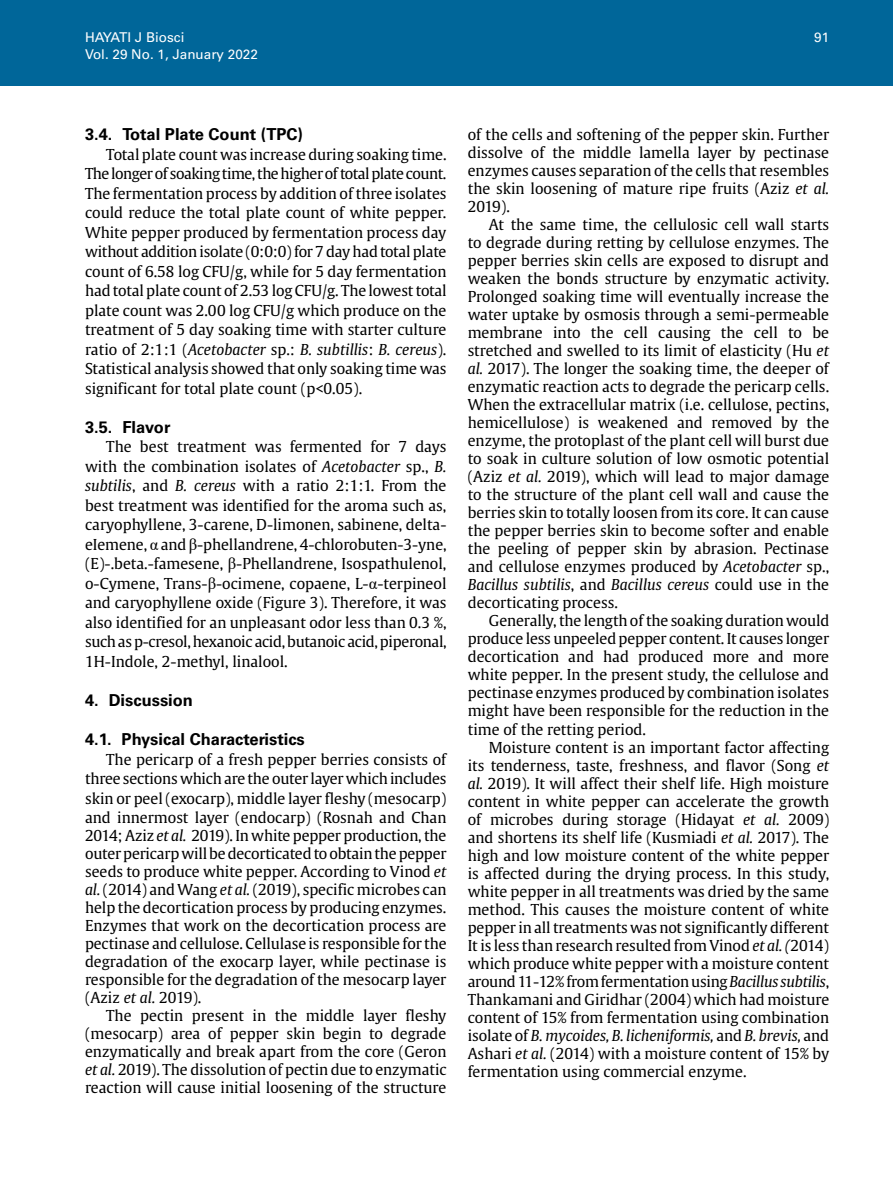
<style>
.page{position:relative;width:893px;height:1191px;background:#fff}
.page>*{position:absolute;margin:0;border:0;box-sizing:border-box;transform-origin:0 0}
.t1{font:700 16.5px "Univers LT Std";color:#000}
.t2{font:15px/18px "Gulliver";color:#000;text-align:justify}
.t3{font:13.5px "Univers LT Std";color:#fff}
.s1{font-style:italic}
.s2{font-family:"Times New Roman";font-size:16.5px}
</style>
<div class="page">
<div style="left:0;top:0;width:893px;height:85px;background:#069"></div>
<p class="t3" style="left:85px;top:30px;width:101px">HAYATI J Biosci</p>
<p class="t3" style="left:814px;top:30px;width:17px">91</p>
<p class="t3" style="left:85px;top:46px;width:174px">Vol. 29 No. 1, January 2022</p>
<p class="t1" style="left:85px;top:125px;width:219px">3.4. Total Plate Count (TPC)</p>
<p class="t2" style="left:85px;top:144px;width:363px;line-height:19.5px;text-indent:21px">Total plate count was increase during soaking time.<br>The longer of soaking time, the higher of total plate count.<br>The fermentation process by addition of three isolates could reduce the total plate count of white pepper.<br>White pepper produced by fermentation process day without addition isolate (0:0:0) for 7 day had total plate count of 6.58 log CFU/g, while for 5 day fermentation had total plate count of 2.53 log CFU/g. The lowest total plate count was 2.00 log CFU/g which produce on the treatment of 5 day soaking time with starter culture ratio of 2:1:1 (<span class="s1">Acetobacter</span> sp.: <span class="s1">B. subtillis</span>: <span class="s1">B. cereus</span>).<br>Statistical analysis showed that only soaking time was significant for total plate count (p&lt;0.05).</p>
<p class="t1" style="left:85px;top:417px;width:87px">3.5. Flavor</p>
<p class="t2" style="left:85px;top:437px;width:363px;line-height:19.5px;text-indent:21px">The best treatment was fermented for 7 days with the combination isolates of <span class="s1">Acetobacter</span> sp., <span class="s1">B. subtilis</span>, and <span class="s1">B. cereus</span> with a ratio 2:1:1. From the best treatment was identified for the aroma such as, caryophyllene, 3-carene, D-limonen, sabinene, delta&shy;eIemene, <span class="s2">α</span> and <span class="s2">β</span>-phellandrene, 4-chlorobuten-3-yne, (E)-.beta.-famesene, <span class="s2">β</span>-Phellandrene, Isospathulenol, o-Cymene, Trans-<span class="s2">β</span>-ocimene, copaene, L-<span class="s2">α</span>-terpineol and caryophyllene oxide (Figure 3). Therefore, it was also identified for an unpleasant odor less than 0.3 %, such as p-cresol, hexanoic acid, butanoic acid, piperonal, 1H-Indole, 2-methyl, linalool.</p>
<p class="t1" style="left:85px;top:690px;width:109px">4. Discussion</p>
<p class="t1" style="left:85px;top:729px;width:221px">4.1. Physical Characteristics</p>
<p class="t2" style="left:85px;top:749px;width:363px;line-height:19.5px;text-indent:21px">The pericarp of a fresh pepper berries consists of three sections which are the outer layer which includes skin or peel (exocarp), middle layer fleshy (mesocarp) and innermost layer (endocarp) (Rosnah and Chan</p>
<p class="t2" style="left:85px;top:826px;width:363px">2014; Aziz <span class="s1">et al.</span> 2019). In white pepper production, the outer pericarp will be decorticated to obtain the pepper seeds to produce white pepper. According to Vinod <span class="s1">et al.</span> (2014) and Wang <span class="s1">et al.</span> (2019), specific microbes can help the decortication process by producing enzymes.<br>Enzymes that work on the decortication process are pectinase and cellulose. Cellulase is responsible for the degradation of the exocarp layer, while pectinase is responsible for the degradation of the mesocarp layer (Aziz <span class="s1">et al.</span> 2019).</p>
<p class="t2" style="left:85px;top:1006px;width:363px;text-indent:21px">The pectin present in the middle layer fleshy (mesocarp) area of pepper skin begin to degrade enzymatically and break apart from the core (Geron <span class="s1">et al.</span> 2019). The dissolution of pectin due to enzymatic reaction will cause initial loosening of the structure</p>
<p class="t2" style="left:468px;top:126px;width:363px">of the cells and softening of the pepper skin. Further dissolve of the middle lamella layer by pectinase enzymes causes separation of the cells that resembles the skin loosening of mature ripe fruits (Aziz <span class="s1">et al.<br></span>2019).</p>
<p class="t2" style="left:468px;top:216px;width:363px;text-indent:21px">At the same time, the cellulosic cell wall starts to degrade during retting by cellulose enzymes. The pepper berries skin cells are exposed to disrupt and weaken the bonds structure by enzymatic activity.<br>Prolonged soaking time will eventually increase the water uptake by osmosis through a semi-permeable membrane into the cell causing the cell to be stretched and swelled to its limit of elasticity (Hu <span class="s1">et al.</span> 2017). The longer the soaking time, the deeper of enzymatic reaction acts to degrade the pericarp cells.<br>When the extracellular matrix (i.e. cellulose, pectins, hemicellulose) is weakened and removed by the enzyme, the protoplast of the plant cell will burst due to soak in culture solution of low osmotic potential (Aziz <span class="s1">et al.</span> 2019), which will lead to major damage to the structure of the plant cell wall and cause the berries skin to totally loosen from its core. It can cause the pepper berries skin to become softer and enable the peeling of pepper skin by abrasion. Pectinase and cellulose enzymes produced by <span class="s1">Acetobacter</span> sp., <span class="s1">Bacillus subtilis</span>, and <span class="s1">Bacillus cereus</span> could use in the decorticating process.</p>
<p class="t2" style="left:468px;top:612px;width:363px;text-indent:21px">Generally, the length of the soaking duration would produce less unpeeled pepper content. It causes longer decortication and had produced more and more white pepper. In the present study, the cellulose and pectinase enzymes produced by combination isolates might have been responsible for the reduction in the time of the retting period.</p>
<p class="t2" style="left:468px;top:738px;width:363px;text-indent:21px">Moisture content is an important factor affecting its tenderness, taste, freshness, and flavor (Song <span class="s1">et al.</span> 2019). It will affect their shelf life. High moisture content in white pepper can accelerate the growth of microbes during storage (Hidayat <span class="s1">et al.</span> 2009) and shortens its shelf life (Kusmiadi <span class="s1">et al.</span> 2017). The high and low moisture content of the white pepper is affected during the drying process. In this study, white pepper in all treatments was dried by the same method. This causes the moisture content of white pepper in all treatments was not significantly different It is less than research resulted from Vinod <span class="s1">et al. (</span>2014) which produce white pepper with a moisture content around 11-12% from fermentation using <span class="s1">Bacillus subtilis</span>, Thankamani and Giridhar (2004) which had moisture content of 15% from fermentation using combination isolate of <span class="s1">B. mycoides, B. licheniformis,</span> and <span class="s1">B. brevis,</span> and Ashari <span class="s1">et al.</span> (2014) with a moisture content of 15% by fermentation using commercial enzyme.</p>
</div>
